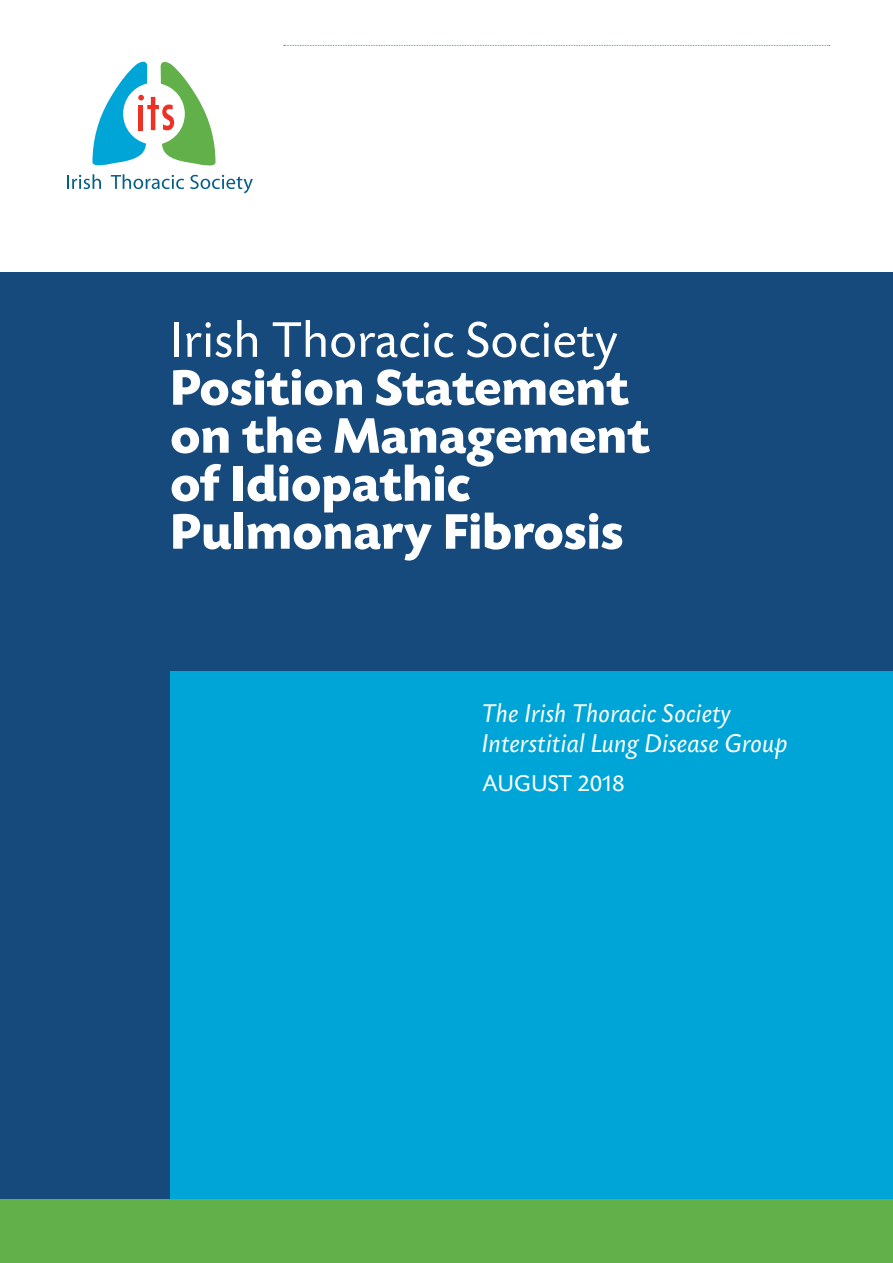
<style>
.page{position:relative;width:893px;height:1263px;background:#fff}
.page>*{position:absolute;margin:0;border:0;box-sizing:border-box;transform-origin:0 0}
.t1{font:700 52.5px/48px "Today SB";color:#fff}
.t2{font:52.5px "Today SB";color:#fff}
.t3{font:italic 27px/30px "Today SB";color:#fff}
.t4{font:24px "Today SB";letter-spacing:-.01em;color:#fff}
</style>
<div class="page">
<svg style="left:284px;top:45px;width:546px;height:1px"></svg>
<div style="left:0;top:272px;width:893px;height:961px;background:#174a7c"></div>
<div style="left:170px;top:671px;width:723px;height:549px;background:#00a5d7"></div>
<svg style="left:67px;top:174px;width:34px;height:15px"></svg>
<svg style="left:111px;top:174px;width:73px;height:15px"></svg>
<svg style="left:190px;top:175px;width:63px;height:18px"></svg>
<svg style="left:92px;top:62px;width:123px;height:104px"></svg>
<div style="left:0;top:1199px;width:893px;height:64px;background:#61b04a"></div>
<p class="t2" style="left:170px;top:312px;width:449px">Irish Thoracic Society</p>
<p class="t1" style="left:170px;top:365px;width:481px">Position Statement on the Management of Idiopathic<br>Pulmonary Fibrosis</p>
<p class="t3" style="left:483px;top:699px;width:307px">The Irish Thoracic Society<br>Interstitial Lung Disease Group</p>
<p class="t4" style="left:483px;top:771px;width:143px">AUGUST 2018</p>
</div>
